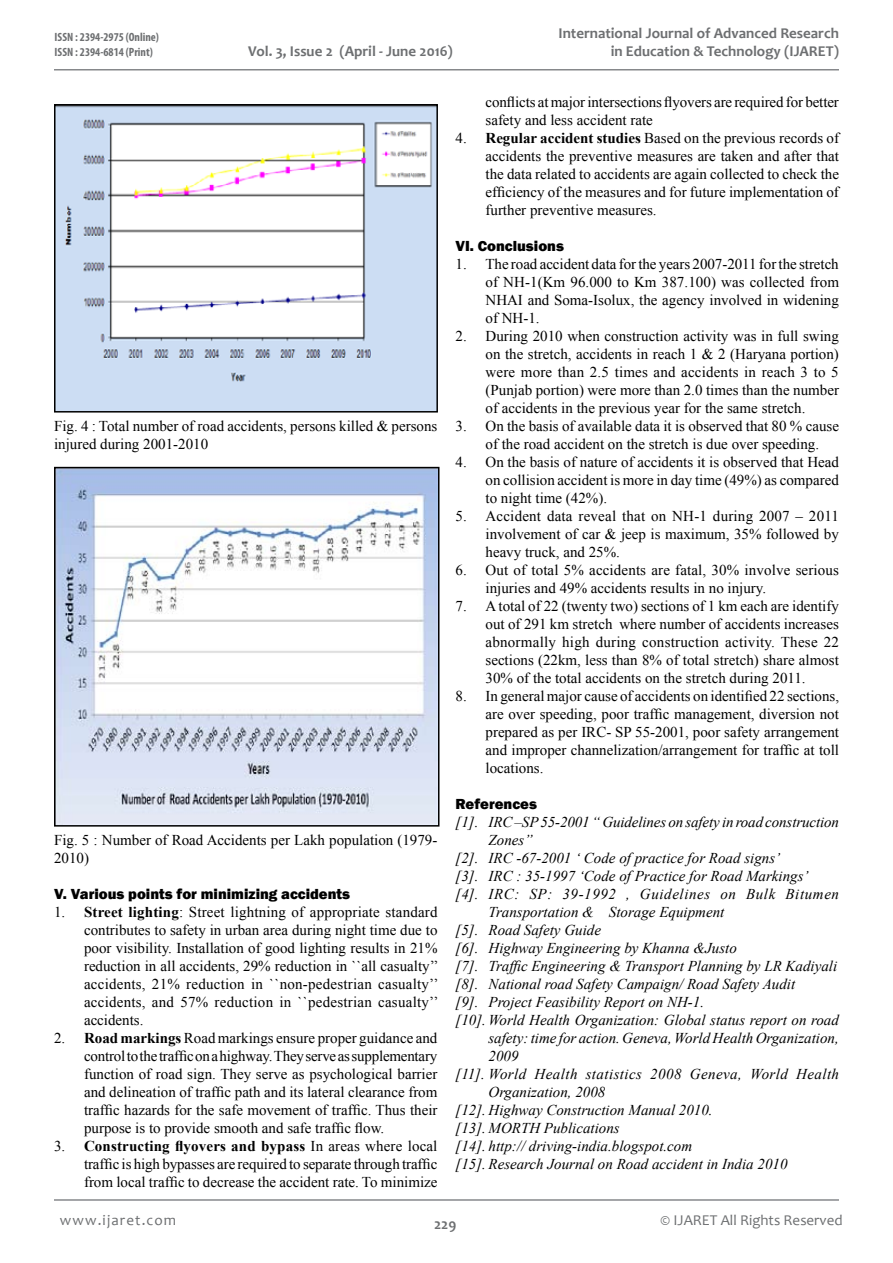
<style>
.page{position:relative;width:893px;height:1263px;background:#fff}
.page>*{position:absolute;margin:0;border:0;box-sizing:border-box;transform-origin:0 0}
.t1{font:15px/18px "Times New Roman";color:#000;text-align:justify}
.t2{font:italic 15px "Times New Roman";color:#000}
.t3{font:700 15px/18px "Candara";color:#6d6f71;text-align:right}
.t4{font:800 15px "Franklin Gothic";color:#000}
.t5{font:italic 15px "Times New Roman";letter-spacing:.03em;color:#000}
.t6{font:italic 15px "Times New Roman";letter-spacing:.04em;color:#000}
.t7{font:15px "Candara";color:#6d6f71}
.t8{font:15px "Candara";letter-spacing:.075em;color:#6d6f71}
.t9{font:700 condensed 12px/14.4px "Myriad Pro";color:#6d6f71}
.s1{font-weight:700}
</style>
<div class="page">
<hr style="left:54px;top:69px;width:785px;height:2px;background:#86888b">
<hr style="left:54px;top:1199px;width:785px;height:2px;background:#86888b">
<img style="left:57px;top:107px;width:378px;height:302px">
<div style="left:54px;top:104px;width:384px;height:308px;border:2px solid #000"></div>
<img style="left:57px;top:470px;width:379px;height:354px">
<div style="left:54px;top:467px;width:385px;height:360px;border:2px solid #000"></div>
<p class="t9" style="left:55px;top:30px;width:106px">ISSN : 2394-2975 (Online)<br>ISSN : 2394-6814 (Print)</p>
<p class="t3" style="left:248px;top:42px;width:206px">Vol. 3, Issue 2 (April - June 2016)</p>
<p class="t3" style="left:558px;top:24px;width:282px">International Journal of Advanced Research in Education &amp; Technology (IJARET)</p>
<p class="t1" style="left:54px;top:416px;width:385px">Fig. 4 : Total number of road accidents, persons killed &amp; persons injured during 2001-2010</p>
<p class="t1" style="left:54px;top:830px;width:385px">Fig. 5 : Number of Road Accidents per Lakh population (1979-<br>2010)</p>
<p class="t4" style="left:54px;top:884px;width:298px">V. Various points for minimizing accidents</p>
<p class="t1" style="left:84px;top:902px;width:356px;text-indent:-30px">1. <span class="s1">Street lighting</span>: Street lightning of appropriate standard contributes to safety in urban area during night time due to poor visibility. Installation of good lighting results in 21% reduction in all accidents, 29% reduction in ``all casualty’’ accidents, 21% reduction in ``non-pedestrian casualty’’ accidents, and 57% reduction in ``pedestrian casualty’’ accidents.</p>
<p class="t1" style="left:84px;top:1028px;width:355px;text-indent:-30px">2. <span class="s1">Road markings</span> Road markings ensure proper guidance and control to the traffic on a highway. They serve as supplementary function of road sign. They serve as psychological barrier and delineation of traffic path and its lateral clearance from traffic hazards for the safe movement of traffic. Thus their purpose is to provide smooth and safe traffic flow.</p>
<p class="t1" style="left:84px;top:1136px;width:355px;text-indent:-30px">3. <span class="s1">Constructing flyovers and bypass</span> In areas where local traffic is high bypasses are required to separate through traffic from local traffic to decrease the accident rate. To minimize</p>
<p class="t1" style="left:485px;top:92px;width:355px">conflicts at major intersections flyovers are required for better safety and less accident rate</p>
<p class="t1" style="left:485px;top:128px;width:355px;text-indent:-30px">4. <span class="s1">Regular accident studies</span> Based on the previous records of accidents the preventive measures are taken and after that the data related to accidents are again collected to check the efficiency of the measures and for future implementation of further preventive measures.</p>
<p class="t4" style="left:455px;top:236px;width:110px">VI. Conclusions</p>
<p class="t1" style="left:485px;top:254px;width:355px;text-indent:-30px">1. The road accident data for the years 2007-2011 for the stretch of NH-1(Km 96.000 to Km 387.100) was collected from NHAI and Soma-Isolux, the agency involved in widening of NH-1.</p>
<p class="t1" style="left:485px;top:326px;width:355px;text-indent:-30px">2. During 2010 when construction activity was in full swing on the stretch, accidents in reach 1 &amp; 2 (Haryana portion) were more than 2.5 times and accidents in reach 3 to 5 (Punjab portion) were more than 2.0 times than the number of accidents in the previous year for the same stretch.</p>
<p class="t1" style="left:485px;top:416px;width:355px;text-indent:-30px">3. On the basis of available data it is observed that 80 % cause of the road accident on the stretch is due over speeding.</p>
<p class="t1" style="left:485px;top:452px;width:355px;text-indent:-30px">4. On the basis of nature of accidents it is observed that Head on collision accident is more in day time (49%) as compared to night time (42%).</p>
<p class="t1" style="left:485px;top:506px;width:355px;text-indent:-30px">5. Accident data reveal that on NH-1 during 2007 – 2011 involvement of car &amp; jeep is maximum, 35% followed by heavy truck, and 25%.</p>
<p class="t1" style="left:485px;top:560px;width:355px;text-indent:-30px">6. Out of total 5% accidents are fatal, 30% involve serious injuries and 49% accidents results in no injury.</p>
<p class="t1" style="left:485px;top:596px;width:355px;text-indent:-30px">7. A total of 22 (twenty two) sections of 1 km each are identify out of 291 km stretch where number of accidents increases abnormally high during construction activity. These 22 sections (22km, less than 8% of total stretch) share almost 30% of the total accidents on the stretch during 2011.</p>
<p class="t1" style="left:485px;top:686px;width:355px;text-indent:-30px">8. In general major cause of accidents on identified 22 sections, are over speeding, poor traffic management, diversion not prepared as per IRC- SP 55-2001, poor safety arrangement and improper channelization/arrangement for traffic at toll locations.</p>
<p class="t4" style="left:455px;top:794px;width:83px">References</p>
<p class="t2" style="left:455px;top:811px;width:385px">[1]. IRC –SP 55-2001 “ Guidelines on safety in road construction</p>
<p class="t2" style="left:488px;top:829px;width:46px">Zones”</p>
<p class="t2" style="left:455px;top:847px;width:326px">[2]. IRC -67-2001 ‘ Code of practice for Road signs’</p>
<p class="t2" style="left:455px;top:865px;width:354px">[3]. IRC : 35-1997 ‘Code of Practice for Road Markings’</p>
<p class="t6" style="left:455px;top:883px;width:385px">[4]. IRC: SP: 39-1992 , Guidelines on Bulk Bitumen</p>
<p class="t2" style="left:488px;top:901px;width:237px">Transportation &amp; Storage Equipment</p>
<p class="t2" style="left:455px;top:919px;width:147px">[5]. Road Safety Guide</p>
<p class="t2" style="left:455px;top:937px;width:283px">[6]. Highway Engineering by Khanna &amp;Justo</p>
<p class="t2" style="left:455px;top:955px;width:383px">[7]. Traffic Engineering &amp; Transport Planning by LR Kadiyali</p>
<p class="t2" style="left:455px;top:973px;width:341px">[8]. National road Safety Campaign/ Road Safety Audit</p>
<p class="t2" style="left:455px;top:991px;width:250px">[9]. Project Feasibility Report on NH-1.</p>
<p class="t2" style="left:455px;top:1009px;width:385px">[10]. World Health Organization: Global status report on road</p>
<p class="t2" style="left:488px;top:1027px;width:352px">safety: time for action. Geneva, World Health Organization,</p>
<p class="t2" style="left:488px;top:1045px;width:31px">2009</p>
<p class="t5" style="left:455px;top:1063px;width:385px">[11]. World Health statistics 2008 Geneva, World Health</p>
<p class="t2" style="left:488px;top:1081px;width:118px">Organization, 2008</p>
<p class="t2" style="left:455px;top:1099px;width:259px">[12]. Highway Construction Manual 2010.</p>
<p class="t2" style="left:455px;top:1117px;width:166px">[13]. MORTH Publications</p>
<p class="t2" style="left:455px;top:1135px;width:238px">[14]. http:// driving-india.blogspot.com</p>
<p class="t2" style="left:455px;top:1153px;width:333px">[15]. Research Journal on Road accident in India 2010</p>
<p class="t8" style="left:60px;top:1210px;width:118px">www.ijaret.com</p>
<p class="t7" style="left:661px;top:1210px;width:184px">© IJARET All Rights Reserved</p>
<p class="t3" style="left:434px;top:1215px;width:24px">229</p>
</div>
